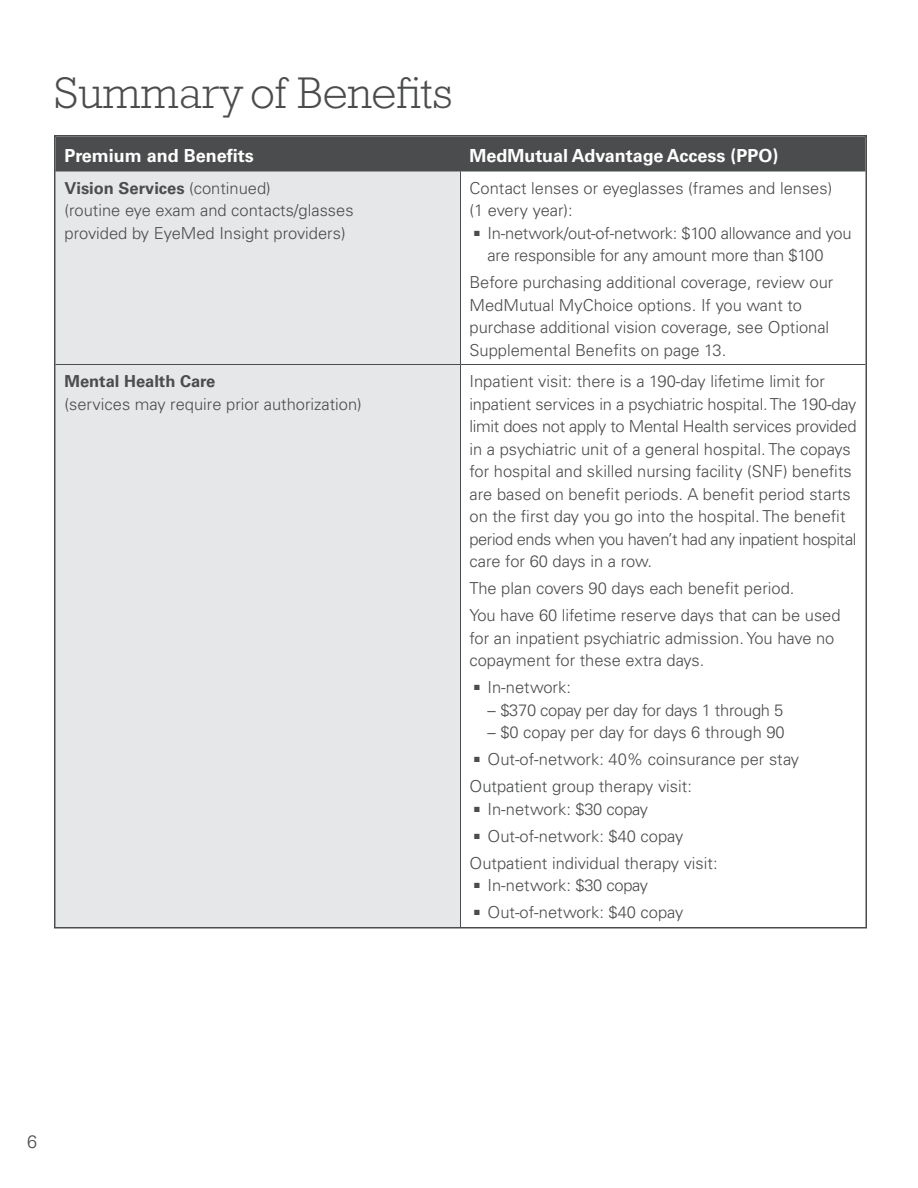
<style>
.page{position:relative;width:918px;height:1188px;background:#fff}
.page>*{position:absolute;margin:0;border:0;box-sizing:border-box;transform-origin:0 0}
.t1{font:300 45px "Rockwell Std";color:#4b4c4d}
.t2{font:700 18px "Univers LT Std";color:#fff}
.t3{font:300 18px "Univers LT Std";color:#4b4c4d}
.t4{font:300 16.5px/22.5px "Univers LT Std";color:#4b4c4d}
.t5{font:700 16.5px "Univers LT Std";color:#4b4c4d}
.s1{font-weight:300}
</style>
<div class="page">
<div style="left:57px;top:138px;width:807px;height:33px;background:#4b4c4d"></div>
<div style="left:57px;top:172px;width:403px;height:753px;background:#e6e7e9"></div>
<hr style="left:56px;top:171px;width:404px;height:1px;background:#4b4c4d">
<hr style="left:460px;top:171px;width:406px;height:1px;background:#4b4c4d">
<hr style="left:460px;top:171px;width:1px;height:193px;background:#4b4c4d">
<hr style="left:56px;top:364px;width:404px;height:1px;background:#4b4c4d">
<hr style="left:460px;top:364px;width:406px;height:1px;background:#4b4c4d">
<hr style="left:460px;top:365px;width:1px;height:562px;background:#4b4c4d">
<h1 class="t1" style="left:54px;top:67px;width:400px">Summary of Benefits</h1>
<p class="t2" style="left:64px;top:145px;width:191px">Premium and Benefits</p>
<p class="t2" style="left:470px;top:145px;width:311px">MedMutual Advantage Access (PPO)</p>
<p class="t5" style="left:64px;top:178px;width:208px">Vision Services <span class="s1">(continued)</span></p>
<p class="t4" style="left:64px;top:199px;width:291px">(routine eye exam and contacts/glasses provided by EyeMed Insight providers)</p>
<p class="t4" style="left:470px;top:176px;width:364px">Contact lenses or eyeglasses (frames and lenses) (1 every year):</p>
<p class="t4" style="left:488px;top:221px;width:366px;text-indent:-14px">■ In-network/out-of-network: $100 allowance and you are responsible for any amount more than $100</p>
<p class="t4" style="left:470px;top:271px;width:365px">Before purchasing additional coverage, review our MedMutual MyChoice options. If you want to purchase additional vision coverage, see Optional Supplemental Benefits on page 13.</p>
<p class="t5" style="left:64px;top:372px;width:152px">Mental Health Care</p>
<p class="t4" style="left:64px;top:392px;width:299px">(services may require prior authorization)</p>
<p class="t4" style="left:470px;top:370px;width:389px">Inpatient visit: there is a 190-day lifetime limit for inpatient services in a psychiatric hospital. The 190-day limit does not apply to Mental Health services provided in a psychiatric unit of a general hospital. The copays for hospital and skilled nursing facility (SNF) benefits are based on benefit periods. A benefit period starts on the first day you go into the hospital. The benefit period ends when you haven’t had any inpatient hospital care for 60 days in a row.</p>
<p class="t4" style="left:470px;top:577px;width:326px">The plan covers 90 days each benefit period.</p>
<p class="t4" style="left:470px;top:604px;width:373px">You have 60 lifetime reserve days that can be used for an inpatient psychiatric admission. You have no copayment for these extra days.</p>
<p class="t4" style="left:474px;top:676px;width:98px">■ In-network:</p>
<p class="t4" style="left:488px;top:698px;width:297px">– $370 copay per day for days 1 through 5</p>
<p class="t4" style="left:487px;top:721px;width:299px">– $0 copay per day for days 6 through 90</p>
<p class="t4" style="left:474px;top:748px;width:327px">■ Out-of-network: 40% coinsurance per stay</p>
<p class="t4" style="left:470px;top:775px;width:224px">Outpatient group therapy visit:</p>
<p class="t4" style="left:474px;top:797px;width:176px">■ In-network: $30 copay</p>
<p class="t4" style="left:474px;top:824px;width:211px">■ Out-of-network: $40 copay</p>
<p class="t4" style="left:470px;top:851px;width:250px">Outpatient individual therapy visit:</p>
<p class="t4" style="left:474px;top:874px;width:176px">■ In-network: $30 copay</p>
<p class="t4" style="left:474px;top:901px;width:211px">■ Out-of-network: $40 copay</p>
<p class="t3" style="left:27px;top:1130px;width:12px">6</p>
</div>
